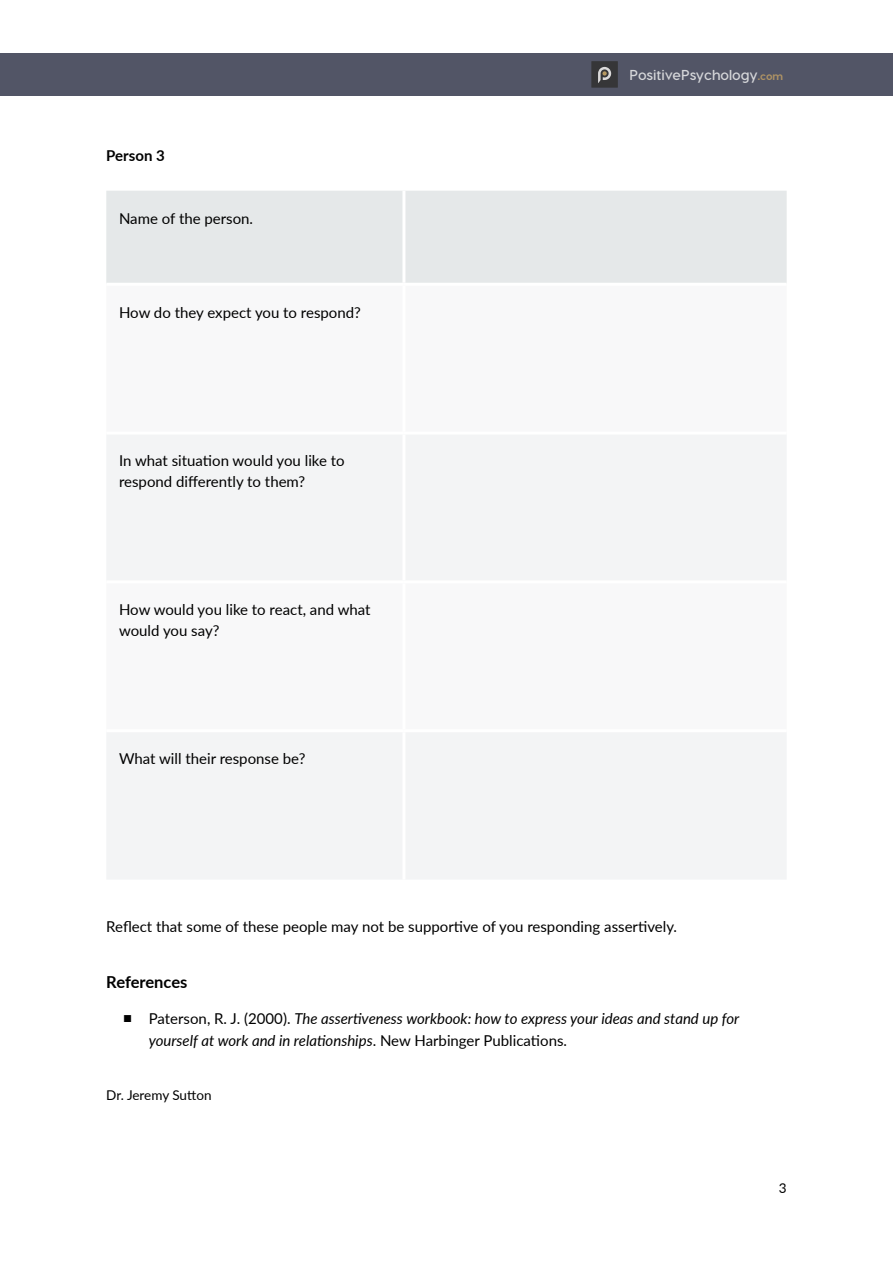
<style>
.page{position:relative;width:893px;height:1263px;background:#fff}
.page>*{position:absolute;margin:0;border:0;box-sizing:border-box;transform-origin:0 0}
.t1{font:700 16.5px "Lato";letter-spacing:-.005em;color:#000}
.t2{font:15px/21px "Lato";color:#000}
.t3{font:italic 15px/22.5px "Lato";color:#000}
.t4{font:700 15px "Lato";color:#000}
.t5{font:700 14.4px "Visby CF";color:#d6d7da}
.t6{font:13.5px "Lato";letter-spacing:-.01em;color:#000}
.s1{font-weight:800;font-size:10.8px;color:#af9364}
.s2{font-family:"Arial";font-style:normal}
.s3{font-style:normal}
</style>
<div class="page">
<div style="left:0;top:53px;width:893px;height:43px;background:#525566"></div>
<div style="left:591px;top:61px;width:27px;height:27px;background:#363638"></div>
<svg style="left:598px;top:67px;width:13px;height:16px"></svg>
<div style="left:106px;top:191px;width:681px;height:92px;background:#e5e8e9"></div>
<div style="left:107px;top:435px;width:679px;height:444px;background:#f3f4f5"></div>
<hr style="left:402px;top:191px;width:3px;height:92px;background:#fff">
<hr style="left:402px;top:435px;width:3px;height:145px;background:#fff">
<hr style="left:106px;top:580px;width:298px;height:3px;background:#fff">
<hr style="left:404px;top:580px;width:383px;height:3px;background:#fff">
<hr style="left:402px;top:583px;width:3px;height:146px;background:#fff">
<hr style="left:106px;top:729px;width:298px;height:3px;background:#fff">
<hr style="left:404px;top:729px;width:383px;height:3px;background:#fff">
<hr style="left:402px;top:732px;width:3px;height:147px;background:#fff">
<p class="t4" style="left:106px;top:144px;width:60px">Person 3</p>
<p class="t2" style="left:119px;top:207px;width:136px">Name of the person.</p>
<p class="t2" style="left:119px;top:301px;width:243px">How do they expect you to respond?</p>
<p class="t2" style="left:119px;top:450px;width:227px">In what situation would you like to respond differently to them?</p>
<p class="t2" style="left:119px;top:599px;width:253px">How would you like to react, and what would you say?</p>
<p class="t2" style="left:119px;top:747px;width:188px">What will their response be?</p>
<p class="t5" style="left:629px;top:66px;width:155px">PositivePsychology<span class="s1">.com</span></p>
<p class="t2" style="left:106px;top:915px;width:572px">Reflect that some of these people may not be supportive of you responding assertively.</p>
<p class="t1" style="left:106px;top:970px;width:83px">References</p>
<p class="t3" style="left:149px;top:1006px;width:592px;text-indent:-26px"><span class="s2">■</span> <span class="s3">Paterson, R. J. (2000).</span> The assertiveness workbook: how to express your ideas and stand up for yourself at work and in relationships<span class="s3">. New Harbinger Publications.</span></p>
<p class="t6" style="left:106px;top:1085px;width:107px">Dr. Jeremy Sutton</p>
<p class="t6" style="left:779px;top:1178px;width:9px">3</p>
</div>
